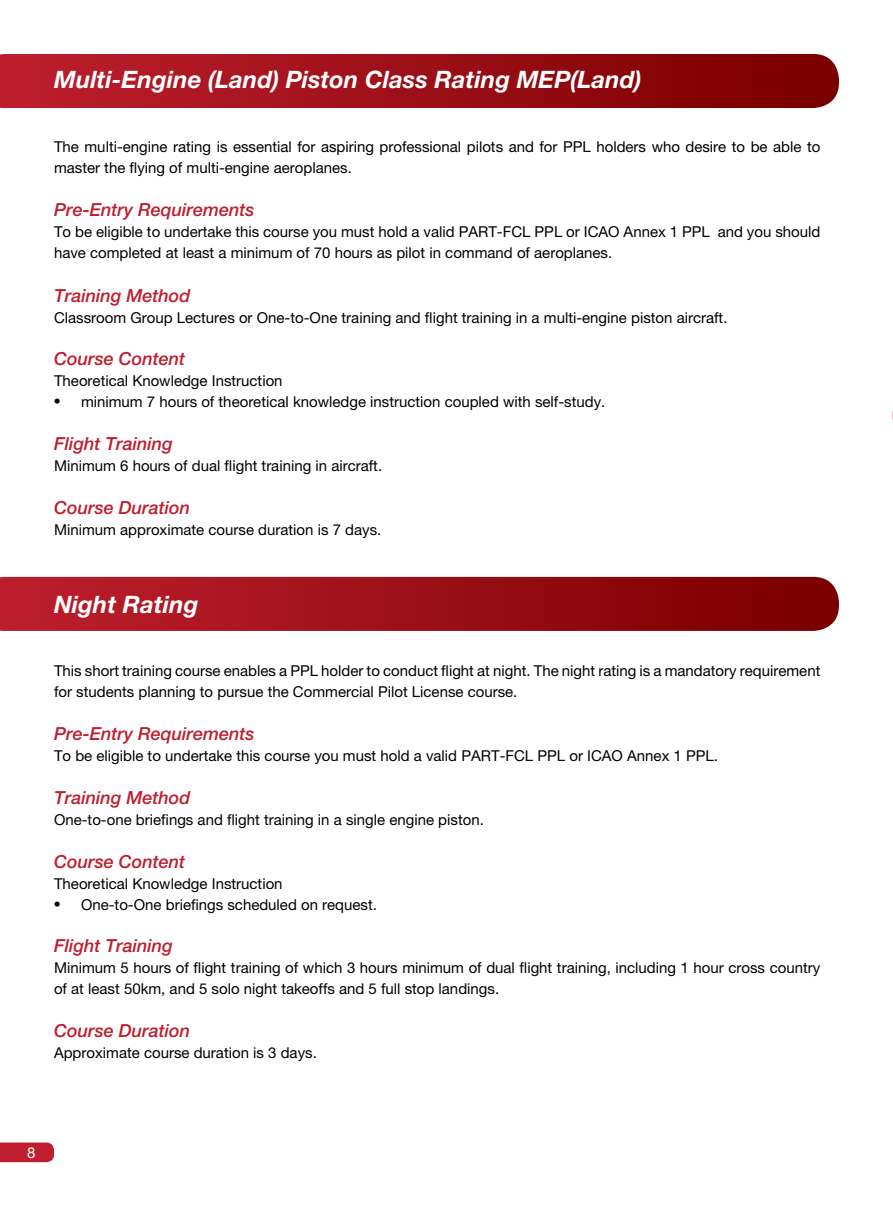
<style>
.page{position:relative;width:893px;height:1212px;background:#fff}
.page>*{position:absolute;margin:0;border:0;box-sizing:border-box;transform-origin:0 0}
.t1{font:italic 700 24px "Helvetica Neue LT Pro";color:#fff}
.t2{font:italic 500 18px "Helvetica Neue LT Pro";color:#be1e2d}
.t3{font:15px/21px "Helvetica Neue LT Pro";color:#000}
.t4{font:15px "Helvetica Neue LT Pro";color:#fff}
.s1{font-family:"Times";font-size:18px}
</style>
<div class="page">
<svg style="left:0;top:1142px;width:54px;height:20px"></svg>
<svg style="left:0;top:54px;width:839px;height:54px;background:#9c1017"></svg>
<svg style="left:0;top:577px;width:839px;height:54px;background:#9c1017"></svg>
<h1 class="t1" style="left:54px;top:65px;width:589px">Multi-Engine (Land) Piston Class Rating MEP(Land)</h1>
<p class="t3" style="left:54px;top:136px;width:768px">The multi-engine rating is essential for aspiring professional pilots and for PPL holders who desire to be able to master the flying of multi-engine aeroplanes.</p>
<p class="t2" style="left:54px;top:199px;width:202px">Pre-Entry Requirements</p>
<p class="t3" style="left:54px;top:221px;width:768px">To be eligible to undertake this course you must hold a valid PART-FCL PPL or ICAO Annex 1 PPL and you should have completed at least a minimum of 70 hours as pilot in command of aeroplanes.</p>
<p class="t2" style="left:54px;top:285px;width:138px">Training Method</p>
<p class="t3" style="left:54px;top:307px;width:672px">Classroom Group Lectures or One-to-One training and flight training in a multi-engine piston aircraft.</p>
<p class="t2" style="left:54px;top:348px;width:133px">Course Content</p>
<p class="t3" style="left:54px;top:370px;width:230px">Theoretical Knowledge Instruction</p>
<p class="t3" style="left:54px;top:391px;width:550px"><span class="s1">•</span> minimum 7 hours of theoretical knowledge instruction coupled with self-study.</p>
<p class="t2" style="left:54px;top:433px;width:120px">Flight Training</p>
<p class="t3" style="left:54px;top:455px;width:327px">Minimum 6 hours of dual flight training in aircraft.</p>
<p class="t2" style="left:54px;top:496px;width:138px">Course Duration</p>
<p class="t3" style="left:54px;top:518px;width:326px">Minimum approximate course duration is 7 days.</p>
<h1 class="t1" style="left:54px;top:590px;width:146px">Night Rating</h1>
<p class="t3" style="left:54px;top:660px;width:768px">This short training course enables a PPL holder to conduct flight at night. The night rating is a mandatory requirement for students planning to pursue the Commercial Pilot License course.</p>
<p class="t2" style="left:54px;top:723px;width:202px">Pre-Entry Requirements</p>
<p class="t3" style="left:54px;top:745px;width:663px">To be eligible to undertake this course you must hold a valid PART-FCL PPL or ICAO Annex 1 PPL.</p>
<p class="t2" style="left:54px;top:787px;width:138px">Training Method</p>
<p class="t3" style="left:54px;top:809px;width:429px">One-to-one briefings and flight training in a single engine piston.</p>
<p class="t2" style="left:54px;top:850px;width:133px">Course Content</p>
<p class="t3" style="left:54px;top:872px;width:230px">Theoretical Knowledge Instruction</p>
<p class="t3" style="left:54px;top:893px;width:322px"><span class="s1">•</span> One-to-One briefings scheduled on request.</p>
<p class="t2" style="left:54px;top:935px;width:120px">Flight Training</p>
<p class="t3" style="left:54px;top:957px;width:768px">Minimum 5 hours of flight training of which 3 hours minimum of dual flight training, including 1 hour cross country of at least 50km, and 5 solo night takeoffs and 5 full stop landings.</p>
<p class="t2" style="left:54px;top:1020px;width:138px">Course Duration</p>
<p class="t3" style="left:54px;top:1042px;width:262px">Approximate course duration is 3 days.</p>
<p class="t4" style="left:27px;top:1143px;width:10px">8</p>
</div>
